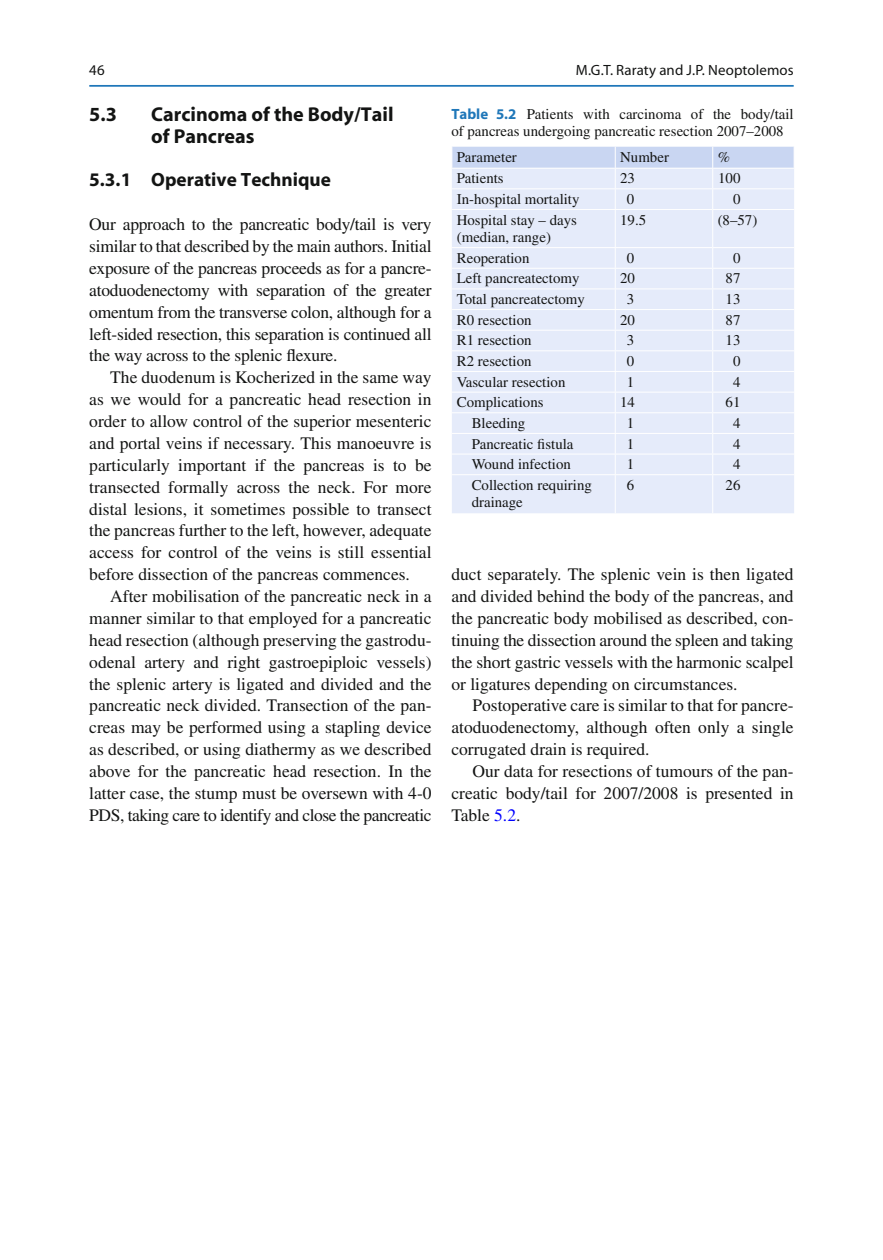
<style>
.page{position:relative;width:883px;height:1260px;background:#fff}
.page>*{position:absolute;margin:0;border:0;box-sizing:border-box;transform-origin:0 0}
.t1{font:700 20.12px/21.9px "Myriad";color:#131413}
.t2{font:700 19.25px "Myriad";color:#131413}
.t3{font:17.5px/21.9px "Times";color:#131413;text-align:justify}
.t4{font:14.88px/17.5px "Times";color:#131413}
.t5{font:14.88px "Myriad";letter-spacing:.01em;color:#131413}
.s1{font-family:"Myriad";font-weight:700;color:#1f77b9}
.s2{color:#00f}
</style>
<div class="page">
<hr style="left:89px;top:85px;width:705px;height:2px;background:#1f77b9">
<div style="left:452px;top:210px;width:342px;height:303px;background:#e5ebfa"></div>
<hr style="left:615px;top:210px;width:1px;height:37px;background:#fff">
<hr style="left:712px;top:210px;width:1px;height:37px;background:#fff">
<hr style="left:452px;top:247px;width:261px;height:1px;background:#fff">
<hr style="left:713px;top:247px;width:81px;height:1px;background:#fff">
<hr style="left:452px;top:268px;width:261px;height:1px;background:#fff">
<hr style="left:713px;top:268px;width:81px;height:1px;background:#fff">
<hr style="left:452px;top:288px;width:261px;height:1px;background:#fff">
<hr style="left:713px;top:288px;width:81px;height:1px;background:#fff">
<hr style="left:452px;top:309px;width:261px;height:1px;background:#fff">
<hr style="left:713px;top:309px;width:81px;height:1px;background:#fff">
<hr style="left:452px;top:330px;width:261px;height:1px;background:#fff">
<hr style="left:713px;top:330px;width:81px;height:1px;background:#fff">
<hr style="left:452px;top:350px;width:261px;height:1px;background:#fff">
<hr style="left:713px;top:350px;width:81px;height:1px;background:#fff">
<hr style="left:452px;top:371px;width:261px;height:1px;background:#fff">
<hr style="left:713px;top:371px;width:81px;height:1px;background:#fff">
<hr style="left:452px;top:392px;width:261px;height:1px;background:#fff">
<hr style="left:713px;top:392px;width:81px;height:1px;background:#fff">
<hr style="left:452px;top:412px;width:261px;height:1px;background:#fff">
<hr style="left:713px;top:412px;width:81px;height:1px;background:#fff">
<hr style="left:452px;top:433px;width:261px;height:1px;background:#fff">
<hr style="left:713px;top:433px;width:81px;height:1px;background:#fff">
<hr style="left:452px;top:454px;width:261px;height:1px;background:#fff">
<svg style="left:615px;top:248px;width:1px;height:226px"></svg>
<hr style="left:713px;top:454px;width:81px;height:1px;background:#fff">
<svg style="left:712px;top:248px;width:1px;height:226px"></svg>
<hr style="left:452px;top:474px;width:261px;height:1px;background:#fff">
<hr style="left:615px;top:475px;width:1px;height:38px;background:#fff">
<hr style="left:713px;top:474px;width:81px;height:1px;background:#fff">
<hr style="left:712px;top:475px;width:1px;height:38px;background:#fff">
<svg style="left:452px;top:147px;width:342px;height:62px;background:#dce4f7"></svg>
<p class="t5" style="left:89px;top:64px;width:17px">46</p>
<p class="t5" style="left:576px;top:64px;width:219px">M.G.T. Raraty and J.P. Neoptolemos</p>
<p class="t1" style="left:89px;top:105px;width:29px">5.3</p>
<p class="t1" style="left:151px;top:105px;width:244px">Carcinoma of the Body/Tail of Pancreas</p>
<p class="t2" style="left:89px;top:173px;width:243px">5.3.1 Operative Technique</p>
<p class="t3" style="left:89px;top:215px;width:344px">Our approach to the pancreatic body/tail is very similar to that described by the main authors. Initial exposure of the pancreas proceeds as for a pancre&shy;atoduodenectomy with separation of the greater omentum from the transverse colon, although for a left-sided resection, this separation is continued all the way across to the splenic fl exure.</p>
<p class="t3" style="left:89px;top:368px;width:344px;text-indent:21px">The duodenum is Kocherized in the same way as we would for a pancreatic head resection in order to allow control of the superior mesenteric and portal veins if necessary. This manoeuvre is particularly important if the pancreas is to be transected formally across the neck. For more distal lesions, it sometimes possible to transect the pancreas further to the left, however, adequate access for control of the veins is still essential before dissection of the pancreas commences.</p>
<p class="t3" style="left:89px;top:587px;width:344px;text-indent:21px">After mobilisation of the pancreatic neck in a manner similar to that employed for a pancreatic head resection (although preserving the gastrodu&shy;odenal artery and right gastroepiploic vessels) the splenic artery is ligated and divided and the pancreatic neck divided. Transection of the pan&shy;creas may be performed using a stapling device as described, or using diathermy as we described above for the pancreatic head resection. In the latter case, the stump must be oversewn with 4-0<br>PDS, taking care to identify and close the pancreatic</p>
<p class="t4" style="left:451px;top:106px;width:344px"><span class="s1">Table 5.2</span> Patients with carcinoma of the body/tail of pancreas undergoing pancreatic resection 2007–2008</p>
<p class="t4" style="left:457px;top:150px;width:62px">Parameter</p>
<p class="t4" style="left:620px;top:150px;width:50px">Number</p>
<p class="t4" style="left:718px;top:150px;width:14px">%</p>
<p class="t4" style="left:457px;top:171px;width:48px">Patients</p>
<p class="t4" style="left:620px;top:171px;width:16px">23</p>
<p class="t4" style="left:718px;top:171px;width:24px">100</p>
<p class="t4" style="left:457px;top:192px;width:124px">In-hospital mortality</p>
<p class="t4" style="left:627px;top:192px;width:9px">0</p>
<p class="t4" style="left:733px;top:192px;width:9px">0</p>
<p class="t4" style="left:457px;top:212px;width:122px">Hospital stay – days (median, range)</p>
<p class="t4" style="left:620px;top:212px;width:28px">19.5</p>
<p class="t4" style="left:718px;top:212px;width:41px">(8–57)</p>
<p class="t4" style="left:457px;top:251px;width:74px">Reoperation</p>
<p class="t4" style="left:627px;top:251px;width:9px">0</p>
<p class="t4" style="left:733px;top:251px;width:9px">0</p>
<p class="t4" style="left:457px;top:271px;width:124px">Left pancreatectomy</p>
<p class="t4" style="left:620px;top:271px;width:16px">20</p>
<p class="t4" style="left:726px;top:271px;width:16px">87</p>
<p class="t4" style="left:457px;top:292px;width:130px">Total pancreatectomy</p>
<p class="t4" style="left:627px;top:292px;width:9px">3</p>
<p class="t4" style="left:726px;top:292px;width:16px">13</p>
<p class="t4" style="left:457px;top:312px;width:76px">R0 resection</p>
<p class="t4" style="left:620px;top:312px;width:16px">20</p>
<p class="t4" style="left:726px;top:312px;width:16px">87</p>
<p class="t4" style="left:457px;top:333px;width:76px">R1 resection</p>
<p class="t4" style="left:627px;top:333px;width:9px">3</p>
<p class="t4" style="left:726px;top:333px;width:16px">13</p>
<p class="t4" style="left:457px;top:354px;width:76px">R2 resection</p>
<p class="t4" style="left:627px;top:354px;width:9px">0</p>
<p class="t4" style="left:733px;top:354px;width:9px">0</p>
<p class="t4" style="left:457px;top:374px;width:110px">Vascular resection</p>
<p class="t4" style="left:627px;top:374px;width:9px">1</p>
<p class="t4" style="left:733px;top:374px;width:9px">4</p>
<p class="t4" style="left:457px;top:395px;width:88px">Complications</p>
<p class="t4" style="left:620px;top:395px;width:16px">14</p>
<p class="t4" style="left:726px;top:395px;width:16px">61</p>
<p class="t4" style="left:472px;top:416px;width:55px">Bleeding</p>
<p class="t4" style="left:627px;top:416px;width:9px">1</p>
<p class="t4" style="left:733px;top:416px;width:9px">4</p>
<p class="t4" style="left:472px;top:436px;width:103px">Pancreatic fi stula</p>
<p class="t4" style="left:627px;top:436px;width:9px">1</p>
<p class="t4" style="left:733px;top:436px;width:9px">4</p>
<p class="t4" style="left:472px;top:457px;width:101px">Wound infection</p>
<p class="t4" style="left:627px;top:457px;width:9px">1</p>
<p class="t4" style="left:733px;top:457px;width:9px">4</p>
<p class="t4" style="left:472px;top:478px;width:122px">Collection requiring drainage</p>
<p class="t4" style="left:627px;top:478px;width:9px">6</p>
<p class="t4" style="left:726px;top:478px;width:16px">26</p>
<p class="t3" style="left:451px;top:565px;width:344px">duct separately. The splenic vein is then ligated and divided behind the body of the pancreas, and the pancreatic body mobilised as described, con&shy;tinuing the dissection around the spleen and taking the short gastric vessels with the harmonic scalpel or ligatures depending on circumstances.</p>
<p class="t3" style="left:451px;top:696px;width:344px;text-indent:21px">Postoperative care is similar to that for pancre&shy;atoduodenectomy, although often only a single corrugated drain is required.</p>
<p class="t3" style="left:451px;top:762px;width:344px;text-indent:21px">Our data for resections of tumours of the pan&shy;creatic body/tail for 2007/2008 is presented in Table <span class="s2">5.2</span> .</p>
</div>
